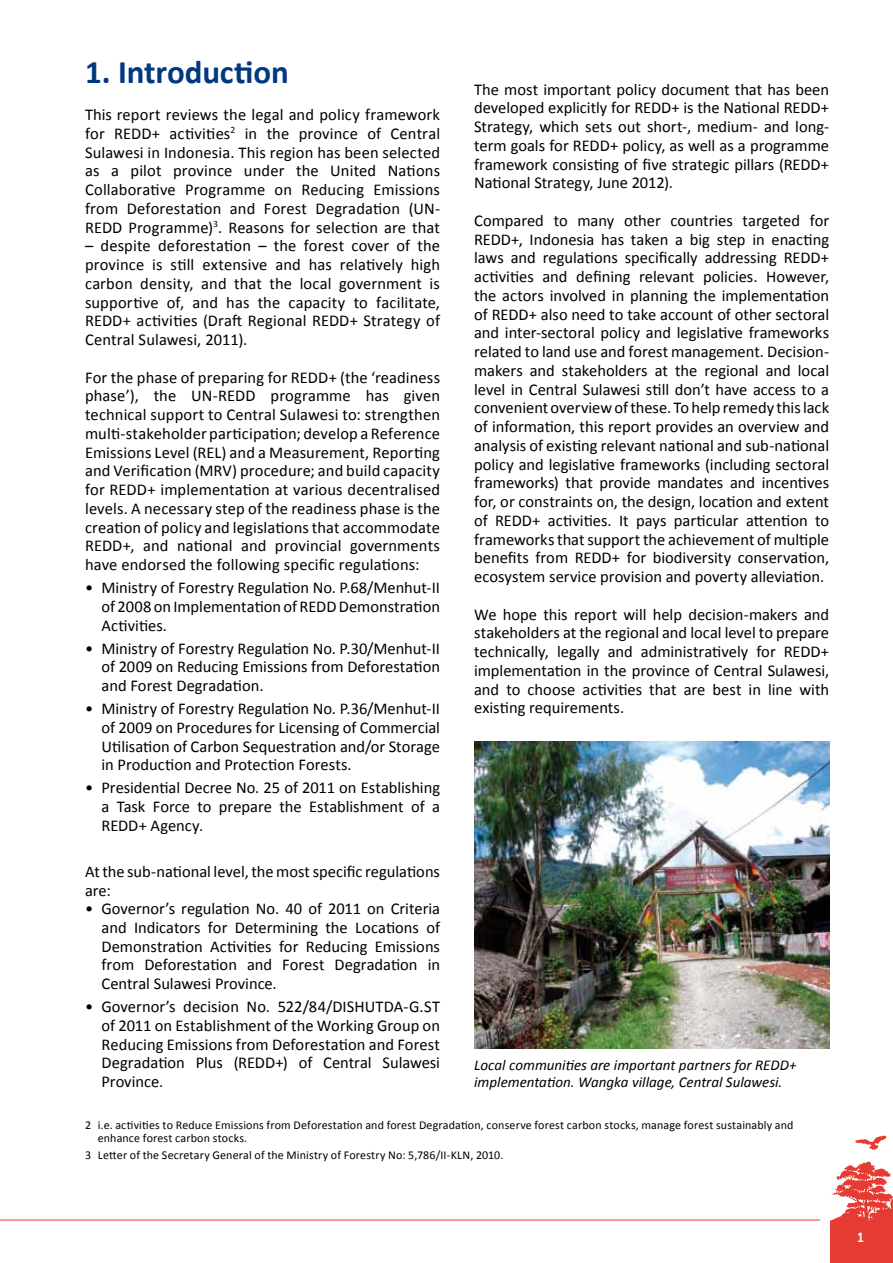
<style>
.page{position:relative;width:893px;height:1263px;background:#fff}
.page>*{position:absolute;margin:0;border:0;box-sizing:border-box;transform-origin:0 0}
.t1{font:700 33px "Calibri";letter-spacing:-.005em;color:#003882}
.t2{font:16.5px/18.8px "Calibri";color:#000;text-align:justify}
.t3{font:italic 15px/17.2px "Calibri";color:#000}
.t4{font:700 15px "Calibri";color:#fff;scale:.9 1}
.t5{font:12px/12.8px "Calibri";letter-spacing:.01em;color:#000}
</style>
<div class="page">
<svg style="left:855px;top:1135px;width:32px;height:15px"></svg>
<svg style="left:830px;top:1161px;width:63px;height:102px"></svg>
<hr style="left:0;top:1220px;width:820px;height:1px;background:#e53b33">
<img style="left:474px;top:741px;width:355px;height:308px">
<h1 class="t1" style="left:85px;top:51px;width:205px">1. Introduction</h1>
<p class="t2" style="left:85px;top:104px;width:357px">This report reviews the legal and policy framework for REDD+ activities<sup>2</sup> in the province of Central Sulawesi in Indonesia. This region has been selected as a pilot province under the United Nations Collaborative Programme on Reducing Emissions from Deforestation and Forest Degradation (UN-REDD Programme)<sup>3</sup>. Reasons for selection are that</p>
<p class="t2" style="left:85px;top:236px;width:357px">– despite deforestation – the forest cover of the province is still extensive and has relatively high carbon density, and that the local government is supportive of, and has the capacity to facilitate, REDD+ activities (Draft Regional REDD+ Strategy of Central Sulawesi, 2011).</p>
<p class="t2" style="left:85px;top:367px;width:357px">For the phase of preparing for REDD+ (the ‘readiness phase’), the UN-REDD programme has given technical support to Central Sulawesi to: strengthen multi-stakeholder participation; develop a Reference Emissions Level (REL) and a Measurement, Reporting and Verification (MRV) procedure; and build capacity for REDD+ implementation at various decentralised levels. A necessary step of the readiness phase is the creation of policy and legislations that accommodate REDD+, and national and provincial governments have endorsed the following specific regulations:</p>
<p class="t2" style="left:102px;top:577px;width:340px;text-indent:-16px">• Ministry of Forestry Regulation No. P.68/Menhut‐II of 2008 on Implementation of REDD Demonstration Activities.</p>
<p class="t2" style="left:102px;top:638px;width:340px;text-indent:-16px">• Ministry of Forestry Regulation No. P.30/Menhut‐II of 2009 on Reducing Emissions from Deforestation and Forest Degradation.</p>
<p class="t2" style="left:102px;top:698px;width:340px;text-indent:-16px">• Ministry of Forestry Regulation No. P.36/Menhut‐II of 2009 on Procedures for Licensing of Commercial Utilisation of Carbon Sequestration and/or Storage in Production and Protection Forests.</p>
<p class="t2" style="left:102px;top:778px;width:340px;text-indent:-16px">• Presidential Decree No. 25 of 2011 on Establishing a Task Force to prepare the Establishment of a REDD+ Agency.</p>
<p class="t2" style="left:85px;top:861px;width:356px">At the sub-national level, the most specific regulations are:</p>
<p class="t2" style="left:102px;top:898px;width:340px;text-indent:-16px">• Governor’s regulation No. 40 of 2011 on Criteria and Indicators for Determining the Locations of Demonstration Activities for Reducing Emissions from Deforestation and Forest Degradation in Central Sulawesi Province.</p>
<p class="t2" style="left:102px;top:996px;width:340px;text-indent:-16px">• Governor’s decision No. 522/84/DISHUTDA-G.ST of 2011 on Establishment of the Working Group on Reducing Emissions from Deforestation and Forest Degradation Plus (REDD+) of Central Sulawesi Province.</p>
<p class="t2" style="left:474px;top:79px;width:357px">The most important policy document that has been developed explicitly for REDD+ is the National REDD+ Strategy, which sets out short-, medium- and long&shy;term goals for REDD+ policy, as well as a programme framework consisting of five strategic pillars (REDD+ National Strategy, June 2012).</p>
<p class="t2" style="left:474px;top:210px;width:357px">Compared to many other countries targeted for REDD+, Indonesia has taken a big step in enacting laws and regulations specifically addressing REDD+ activities and defining relevant policies. However, the actors involved in planning the implementation of REDD+ also need to take account of other sectoral and inter-sectoral policy and legislative frameworks related to land use and forest management. Decision&shy;makers and stakeholders at the regional and local level in Central Sulawesi still don’t have access to a convenient overview of these. To help remedy this lack of information, this report provides an overview and analysis of existing relevant national and sub-national policy and legislative frameworks (including sectoral frameworks) that provide mandates and incentives for, or constraints on, the design, location and extent of REDD+ activities. It pays particular attention to frameworks that support the achievement of multiple benefits from REDD+ for biodiversity conservation, ecosystem service provision and poverty alleviation.</p>
<p class="t2" style="left:474px;top:604px;width:357px">We hope this report will help decision-makers and stakeholders at the regional and local level to prepare technically, legally and administratively for REDD+ implementation in the province of Central Sulawesi, and to choose activities that are best in line with existing requirements.</p>
<p class="t3" style="left:474px;top:1055px;width:324px">Local communities are important partners for REDD+ implementation. Wangka village, Central Sulawesi.</p>
<p class="t5" style="left:98px;top:1118px;width:697px;text-indent:-13px">2 i.e. activities to Reduce Emissions from Deforestation and forest Degradation, conserve forest carbon stocks, manage forest sustainably and enhance forest carbon stocks.</p>
<p class="t5" style="left:85px;top:1148px;width:420px">3 Letter of the Secretary General of the Ministry of Forestry No: 5,786/II-KLN, 2010.</p>
<p class="t4" style="left:857px;top:1228px;width:9px">1</p>
</div>
